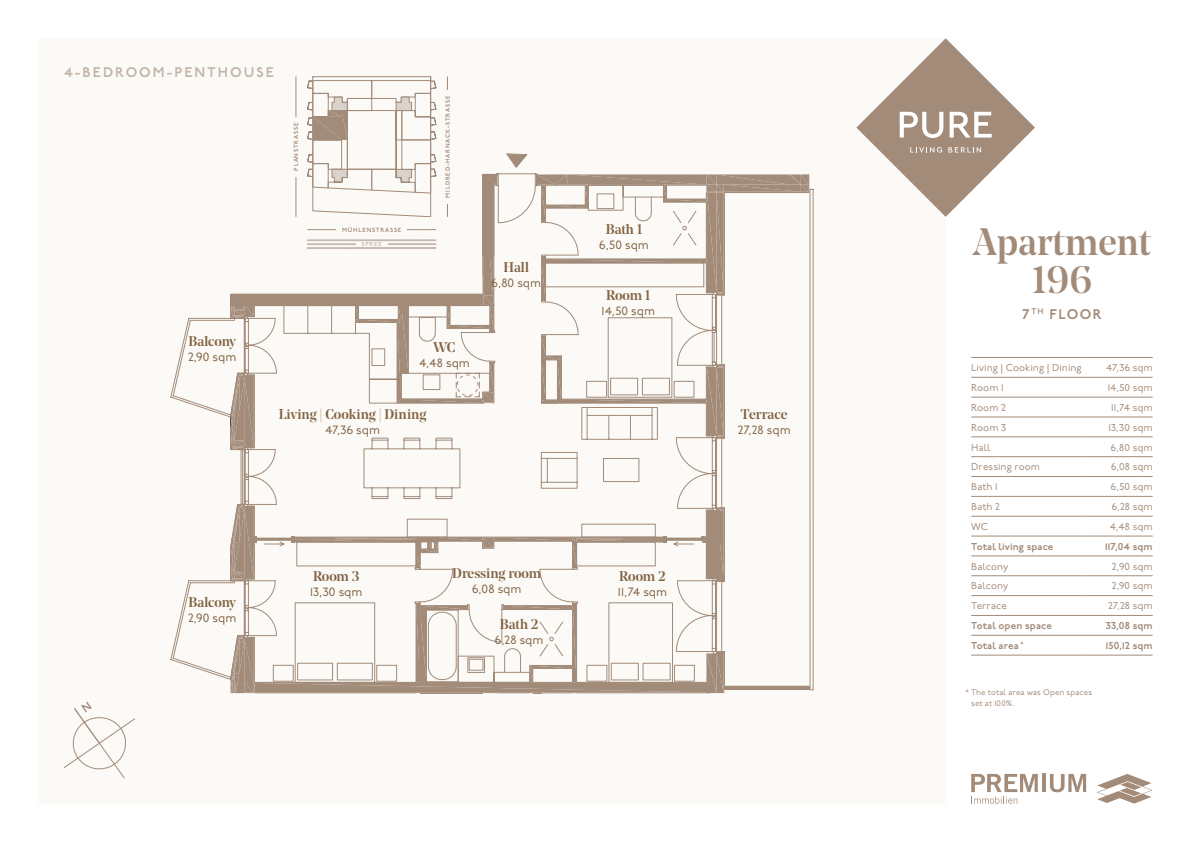
<style>
.page{position:relative;width:1191px;height:842px;background:#fff}
.page>*{position:absolute;margin:0;border:0;box-sizing:border-box;transform-origin:0 0}
.t1{font:500 38px/38.3px "Noe Display";color:#a38b79;text-align:center}
.t2{font:500 14px "Noe Display";letter-spacing:-.005em;color:#826241}
.t3{font:600 14px "P22 Underground";letter-spacing:.14em;color:#c3b4a8}
.t4{font:600 14px "P22 Underground";letter-spacing:.095em;color:#a38b79}
.t5{font:12px "P22 Underground";letter-spacing:-.005em;color:#826241}
.t6{font:10px "P22 Underground";letter-spacing:.005em;color:#a38b79}
.t7{font:600 10px "P22 Underground";letter-spacing:.01em;color:#a38b79}
.t8{font:8px/11px "P22 Underground";letter-spacing:.02em;color:#a38b79}
.t9{font:600 6px "P22 Underground";letter-spacing:.13em;color:#a38b79}
.t10{font:600 6px "P22 Underground";letter-spacing:.13em;color:#c8b9af}
</style>
<div class="page">
<div style="left:38px;top:38px;width:907px;height:766px;background:#fbfaf7"></div>
<svg style="left:171px;top:317px;width:59px;height:363px"></svg>
<svg style="left:856px;top:38px;width:179px;height:179px"></svg>
<hr style="left:971px;top:357px;width:113px;height:1px;background:#a38b79">
<hr style="left:1084px;top:357px;width:68px;height:1px;background:#a38b79">
<hr style="left:971px;top:377px;width:113px;height:1px;background:#a38b79">
<hr style="left:1084px;top:377px;width:68px;height:1px;background:#a38b79">
<hr style="left:971px;top:397px;width:113px;height:1px;background:#a38b79">
<hr style="left:1084px;top:397px;width:68px;height:1px;background:#a38b79">
<hr style="left:971px;top:417px;width:113px;height:1px;background:#a38b79">
<hr style="left:1084px;top:417px;width:68px;height:1px;background:#a38b79">
<hr style="left:971px;top:437px;width:113px;height:1px;background:#a38b79">
<hr style="left:1084px;top:437px;width:68px;height:1px;background:#a38b79">
<hr style="left:971px;top:456px;width:113px;height:1px;background:#a38b79">
<hr style="left:1084px;top:456px;width:68px;height:1px;background:#a38b79">
<hr style="left:971px;top:476px;width:113px;height:1px;background:#a38b79">
<hr style="left:1084px;top:476px;width:68px;height:1px;background:#a38b79">
<hr style="left:971px;top:496px;width:113px;height:1px;background:#a38b79">
<hr style="left:1084px;top:496px;width:68px;height:1px;background:#a38b79">
<hr style="left:971px;top:516px;width:113px;height:1px;background:#a38b79">
<hr style="left:1084px;top:516px;width:68px;height:1px;background:#a38b79">
<hr style="left:971px;top:536px;width:113px;height:1px;background:#a38b79">
<hr style="left:1084px;top:536px;width:68px;height:1px;background:#a38b79">
<hr style="left:971px;top:556px;width:113px;height:1px;background:#a38b79">
<hr style="left:1084px;top:556px;width:68px;height:1px;background:#a38b79">
<hr style="left:971px;top:575px;width:113px;height:1px;background:#a38b79">
<hr style="left:1084px;top:575px;width:68px;height:1px;background:#a38b79">
<hr style="left:971px;top:595px;width:113px;height:1px;background:#a38b79">
<hr style="left:1084px;top:595px;width:68px;height:1px;background:#a38b79">
<hr style="left:971px;top:615px;width:113px;height:1px;background:#a38b79">
<hr style="left:1084px;top:615px;width:68px;height:1px;background:#a38b79">
<hr style="left:971px;top:635px;width:113px;height:1px;background:#a38b79">
<hr style="left:1084px;top:635px;width:68px;height:1px;background:#a38b79">
<hr style="left:971px;top:655px;width:113px;height:1px;background:#a38b79">
<hr style="left:1084px;top:655px;width:68px;height:1px;background:#a38b79">
<hr style="left:1042px;top:774px;width:3px;height:18px;background:#a38b79">
<svg style="left:1050px;top:774px;width:36px;height:18px"></svg>
<svg style="left:1097px;top:774px;width:55px;height:30px"></svg>
<svg style="left:971px;top:774px;width:66px;height:30px"></svg>
<svg style="left:63px;top:702px;width:72px;height:77px"></svg>
<svg style="left:230px;top:77px;width:583px;height:616px"></svg>
<h2 class="t3" style="left:64px;top:64px;width:211px">4-BEDROOM-PENTHOUSE</h2>
<p class="t9" style="left:293px;top:171px;width:49px;rotate:-90deg">PLANSTRASSE</p>
<h2 class="t2" style="left:188px;top:333px;width:49px">Balcony</h2>
<p class="t5" style="left:188px;top:351px;width:50px">2,90 sqm</p>
<p class="t9" style="left:342px;top:226px;width:61px">MÜHLENSTRASSE</p>
<p class="t10" style="left:361px;top:241px;width:22px">SPREE</p>
<p class="t9" style="left:444px;top:198px;width:103px;rotate:-90deg">MILDRED-HARNACK-STRASSE</p>
<h2 class="t2" style="left:433px;top:338px;width:23px">WC</h2>
<p class="t5" style="left:419px;top:356px;width:52px">4,48 sqm</p>
<h2 class="t2" style="left:279px;top:405px;width:149px">Living | Cooking | Dining</h2>
<p class="t5" style="left:325px;top:423px;width:56px">47,36 sqm</p>
<h2 class="t2" style="left:503px;top:258px;width:27px">Hall</h2>
<p class="t5" style="left:491px;top:276px;width:51px">6,80 sqm</p>
<h2 class="t2" style="left:188px;top:593px;width:49px">Balcony</h2>
<p class="t5" style="left:188px;top:611px;width:50px">2,90 sqm</p>
<h2 class="t2" style="left:313px;top:567px;width:48px">Room 3</h2>
<p class="t5" style="left:310px;top:585px;width:54px">13,30 sqm</p>
<h2 class="t2" style="left:452px;top:564px;width:90px">Dressing room</h2>
<p class="t5" style="left:472px;top:582px;width:51px">6,08 sqm</p>
<h2 class="t2" style="left:500px;top:615px;width:40px">Bath 2</h2>
<p class="t5" style="left:495px;top:633px;width:50px">6,28 sqm</p>
<h2 class="t2" style="left:606px;top:220px;width:38px">Bath 1</h2>
<p class="t5" style="left:599px;top:238px;width:51px">6,50 sqm</p>
<h2 class="t2" style="left:606px;top:286px;width:46px">Room 1</h2>
<p class="t5" style="left:601px;top:304px;width:55px">14,50 sqm</p>
<h2 class="t2" style="left:619px;top:567px;width:48px">Room 2</h2>
<p class="t5" style="left:618px;top:585px;width:51px">11,74 sqm</p>
<h2 class="t2" style="left:741px;top:405px;width:48px">Terrace</h2>
<p class="t5" style="left:737px;top:423px;width:54px">27,28 sqm</p>
<h1 class="t1" style="left:972px;top:222px;width:180px">Apartment<br>196</h1>
<h2 class="t4" style="left:1022px;top:306px;width:81px">7 <sup>TH</sup> FLOOR</h2>
<p class="t6" style="left:971px;top:362px;width:112px">Living | Cooking | Dining</p>
<p class="t6" style="left:1106px;top:362px;width:48px">47,36 sqm</p>
<p class="t6" style="left:971px;top:382px;width:34px">Room 1</p>
<p class="t6" style="left:1107px;top:382px;width:47px">14,50 sqm</p>
<p class="t6" style="left:971px;top:402px;width:36px">Room 2</p>
<p class="t6" style="left:1111px;top:402px;width:43px">11,74 sqm</p>
<p class="t6" style="left:971px;top:422px;width:36px">Room 3</p>
<p class="t6" style="left:1108px;top:422px;width:46px">13,30 sqm</p>
<p class="t6" style="left:971px;top:441px;width:21px">Hall</p>
<p class="t6" style="left:1110px;top:441px;width:43px">6,80 sqm</p>
<p class="t6" style="left:971px;top:461px;width:70px">Dressing room</p>
<p class="t6" style="left:1111px;top:461px;width:43px">6,08 sqm</p>
<p class="t6" style="left:971px;top:481px;width:28px">Bath 1</p>
<p class="t6" style="left:1110px;top:481px;width:43px">6,50 sqm</p>
<p class="t6" style="left:971px;top:501px;width:30px">Bath 2</p>
<p class="t6" style="left:1111px;top:501px;width:42px">6,28 sqm</p>
<p class="t6" style="left:971px;top:521px;width:18px">WC</p>
<p class="t6" style="left:1109px;top:521px;width:44px">4,48 sqm</p>
<p class="t7" style="left:971px;top:541px;width:84px">Total living space</p>
<p class="t7" style="left:1105px;top:541px;width:49px">117,04 sqm</p>
<p class="t6" style="left:971px;top:561px;width:39px">Balcony</p>
<p class="t6" style="left:1112px;top:561px;width:42px">2,90 sqm</p>
<p class="t6" style="left:971px;top:580px;width:39px">Balcony</p>
<p class="t6" style="left:1112px;top:580px;width:42px">2,90 sqm</p>
<p class="t6" style="left:971px;top:600px;width:37px">Terrace</p>
<p class="t6" style="left:1108px;top:600px;width:46px">27,28 sqm</p>
<p class="t7" style="left:971px;top:620px;width:82px">Total open space</p>
<p class="t7" style="left:1105px;top:620px;width:48px">33,08 sqm</p>
<p class="t7" style="left:971px;top:640px;width:54px">Total area <sup>*</sup></p>
<p class="t7" style="left:1105px;top:640px;width:48px">150,12 sqm</p>
<p class="t8" style="left:971px;top:687px;width:122px;text-indent:-6px">* The total area was Open spaces set at 100%.</p>
</div>
